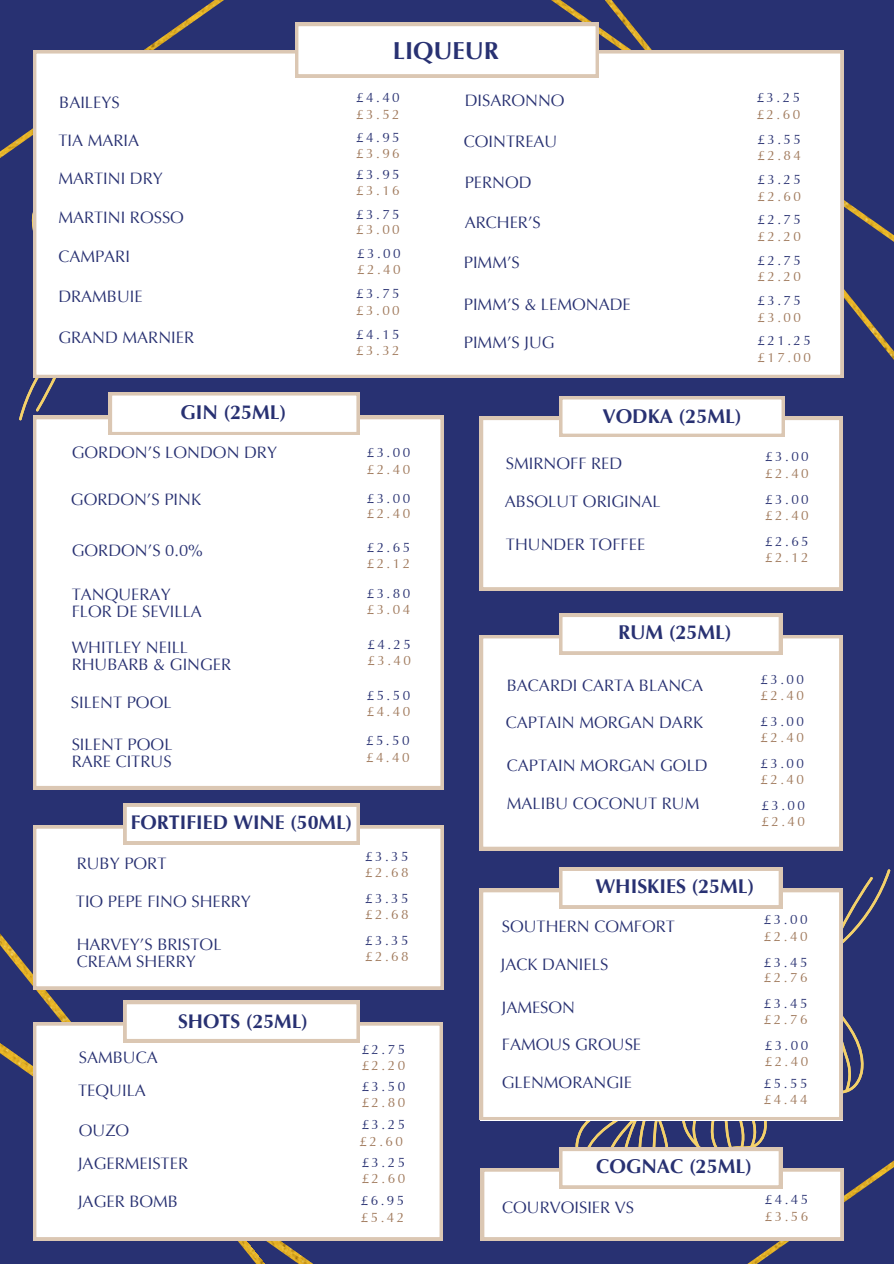
<style>
.page{position:relative;width:894px;height:1264px;background:#fff}
.page>*{position:absolute;margin:0;border:0;box-sizing:border-box;transform-origin:0 0}
.t1{font:700 24.45px "Optima LT Pro";color:#283172}
.t2{font:700 19.95px "Optima LT Pro";color:#283172}
.t3{font:700 19.65px "Optima LT Pro";color:#283172}
.t4{font:16.5px/17px "Optima LT Pro";color:#283172}
.t5{font:13.5px "Optima LT Pro";letter-spacing:.18em;color:#283172}
.t6{font:13.5px "Optima LT Pro";letter-spacing:.18em;color:#9f785a}
</style>
<div class="page">
<div style="left:0;top:0;width:893px;height:1263px;background:#283172"></div>
<img style="left:530px;top:0;width:363px;height:417px">
<svg style="left:0;top:10px;width:404px;height:411px"></svg>
<svg style="left:489px;top:787px;width:404px;height:476px"></svg>
<img style="left:0;top:933px;width:354px;height:330px">
<div style="left:33px;top:50px;width:810px;height:328px;background:#fff"></div>
<svg style="left:295px;top:23px;width:303px;height:54px;background:#faf7f5"></svg>
<div style="left:33px;top:416px;width:410px;height:373px;background:#fff"></div>
<svg style="left:109px;top:392px;width:251px;height:43px;background:#f8f5f1"></svg>
<div style="left:479px;top:417px;width:363px;height:173px;background:#fff"></div>
<div style="left:559px;top:396px;width:225px;height:41px;background:#dbc7b3"></div>
<div style="left:562px;top:399px;width:220px;height:35px;background:#fff"></div>
<div style="left:479px;top:635px;width:363px;height:215px;background:#fff"></div>
<svg style="left:559px;top:613px;width:222px;height:41px;background:#f8f4f0"></svg>
<div style="left:479px;top:889px;width:363px;height:230px;background:#fff"></div>
<svg style="left:559px;top:867px;width:222px;height:41px;background:#f8f4f0"></svg>
<svg style="left:481px;top:1147px;width:362px;height:93px;background:#e8e6e9"></svg>
<div style="left:33px;top:825px;width:410px;height:164px;background:#fff"></div>
<svg style="left:123px;top:803px;width:237px;height:41px;background:#f7f4f0"></svg>
<div style="left:33px;top:1022px;width:410px;height:218px;background:#fff"></div>
<svg style="left:123px;top:1000px;width:237px;height:42px;background:#f7f3ef"></svg>
<h1 class="t1" style="left:393px;top:41px;width:107px">LIQUEUR</h1>
<p class="t4" style="left:59px;top:96px;width:62px">BAILEYS</p>
<p class="t4" style="left:58px;top:133px;width:82px">TIA MARIA</p>
<p class="t4" style="left:58px;top:172px;width:106px">MARTINI DRY</p>
<p class="t5" style="left:356px;top:92px;width:45px">£4.40</p>
<p class="t6" style="left:356px;top:109px;width:45px">£3.52</p>
<p class="t5" style="left:356px;top:132px;width:45px">£4.95</p>
<p class="t6" style="left:356px;top:148px;width:45px">£3.96</p>
<p class="t5" style="left:356px;top:169px;width:45px">£3.95</p>
<p class="t6" style="left:356px;top:185px;width:45px">£3.16</p>
<p class="t4" style="left:58px;top:210px;width:127px">MARTINI ROSSO</p>
<p class="t5" style="left:356px;top:209px;width:45px">£3.75</p>
<p class="t6" style="left:356px;top:224px;width:45px">£3.00</p>
<p class="t4" style="left:58px;top:250px;width:73px">CAMPARI</p>
<p class="t5" style="left:357px;top:248px;width:45px">£3.00</p>
<p class="t6" style="left:357px;top:264px;width:45px">£2.40</p>
<p class="t4" style="left:58px;top:290px;width:86px">DRAMBUIE</p>
<p class="t5" style="left:356px;top:288px;width:45px">£3.75</p>
<p class="t6" style="left:356px;top:305px;width:45px">£3.00</p>
<p class="t4" style="left:58px;top:331px;width:137px">GRAND MARNIER</p>
<p class="t5" style="left:356px;top:329px;width:45px">£4.15</p>
<p class="t6" style="left:356px;top:344px;width:45px">£3.32</p>
<p class="t4" style="left:464px;top:93px;width:101px">DISARONNO</p>
<p class="t5" style="left:756px;top:92px;width:45px">£3.25</p>
<p class="t6" style="left:756px;top:109px;width:45px">£2.60</p>
<p class="t4" style="left:464px;top:135px;width:95px">COINTREAU</p>
<p class="t4" style="left:464px;top:175px;width:68px">PERNOD</p>
<p class="t4" style="left:464px;top:216px;width:78px">ARCHER’S</p>
<p class="t4" style="left:464px;top:256px;width:57px">PIMM’S</p>
<p class="t4" style="left:464px;top:298px;width:168px">PIMM’S &amp; LEMONADE</p>
<p class="t4" style="left:464px;top:335px;width:92px">PIMM’S JUG</p>
<p class="t5" style="left:757px;top:134px;width:45px">£3.55</p>
<p class="t6" style="left:757px;top:150px;width:45px">£2.84</p>
<p class="t5" style="left:757px;top:174px;width:45px">£3.25</p>
<p class="t6" style="left:757px;top:191px;width:45px">£2.60</p>
<p class="t5" style="left:757px;top:214px;width:45px">£2.75</p>
<p class="t6" style="left:757px;top:231px;width:45px">£2.20</p>
<p class="t5" style="left:757px;top:255px;width:45px">£2.75</p>
<p class="t6" style="left:757px;top:271px;width:45px">£2.20</p>
<p class="t5" style="left:757px;top:295px;width:45px">£3.75</p>
<p class="t6" style="left:757px;top:312px;width:45px">£3.00</p>
<p class="t5" style="left:757px;top:335px;width:55px">£21.25</p>
<p class="t6" style="left:757px;top:352px;width:55px">£17.00</p>
<p class="t2" style="left:180px;top:404px;width:107px">GIN (25ML)</p>
<p class="t2" style="left:602px;top:408px;width:141px">VODKA (25ML)</p>
<p class="t4" style="left:72px;top:445px;width:207px">GORDON’S LONDON DRY</p>
<p class="t4" style="left:71px;top:492px;width:132px">GORDON’S PINK</p>
<p class="t4" style="left:72px;top:543px;width:133px">GORDON’S 0.0%</p>
<p class="t5" style="left:366px;top:447px;width:45px">£3.00</p>
<p class="t6" style="left:366px;top:464px;width:45px">£2.40</p>
<p class="t5" style="left:366px;top:493px;width:45px">£3.00</p>
<p class="t6" style="left:366px;top:508px;width:45px">£2.40</p>
<p class="t5" style="left:366px;top:542px;width:45px">£2.65</p>
<p class="t6" style="left:366px;top:558px;width:45px">£2.12</p>
<p class="t4" style="left:506px;top:457px;width:118px">SMIRNOFF RED</p>
<p class="t4" style="left:505px;top:494px;width:157px">ABSOLUT ORIGINAL</p>
<p class="t4" style="left:506px;top:537px;width:141px">THUNDER TOFFEE</p>
<p class="t4" style="left:72px;top:587px;width:132px">TANQUERAY<br>FLOR DE SEVILLA</p>
<p class="t5" style="left:366px;top:588px;width:45px">£3.80</p>
<p class="t6" style="left:366px;top:604px;width:45px">£3.04</p>
<p class="t4" style="left:72px;top:641px;width:161px">WHITLEY NEILL<br>RHUBARB &amp; GINGER</p>
<p class="t5" style="left:367px;top:638px;width:45px">£4.25</p>
<p class="t6" style="left:367px;top:654px;width:45px">£3.40</p>
<p class="t4" style="left:71px;top:695px;width:102px">SILENT POOL</p>
<p class="t5" style="left:366px;top:689px;width:45px">£5.50</p>
<p class="t6" style="left:366px;top:706px;width:45px">£4.40</p>
<p class="t4" style="left:72px;top:737px;width:102px">SILENT POOL<br>RARE CITRUS</p>
<p class="t5" style="left:366px;top:735px;width:45px">£5.50</p>
<p class="t6" style="left:366px;top:751px;width:45px">£4.40</p>
<p class="t3" style="left:131px;top:814px;width:223px">FORTIFIED WINE (50ML)</p>
<p class="t4" style="left:77px;top:857px;width:91px">RUBY PORT</p>
<p class="t4" style="left:76px;top:894px;width:177px">TIO PEPE FINO SHERRY</p>
<p class="t4" style="left:77px;top:937px;width:146px">HARVEY’S BRISTOL<br>CREAM SHERRY</p>
<p class="t5" style="left:365px;top:850px;width:45px">£3.35</p>
<p class="t6" style="left:365px;top:867px;width:45px">£2.68</p>
<p class="t5" style="left:365px;top:893px;width:45px">£3.35</p>
<p class="t6" style="left:365px;top:908px;width:45px">£2.68</p>
<p class="t5" style="left:365px;top:934px;width:45px">£3.35</p>
<p class="t6" style="left:365px;top:950px;width:45px">£2.68</p>
<p class="t3" style="left:178px;top:1013px;width:131px">SHOTS (25ML)</p>
<p class="t4" style="left:78px;top:1043px;width:81px;line-height:32.5px">SAMBUCA<br>TEQUILA</p>
<p class="t4" style="left:78px;top:1115px;width:111px;line-height:33px">OUZO<br>JAGERMEISTER</p>
<p class="t4" style="left:78px;top:1194px;width:101px">JAGER BOMB</p>
<p class="t5" style="left:361px;top:1043px;width:45px">£2.75</p>
<p class="t6" style="left:361px;top:1060px;width:45px">£2.20</p>
<p class="t5" style="left:361px;top:1081px;width:45px">£3.50</p>
<p class="t6" style="left:361px;top:1096px;width:45px">£2.80</p>
<p class="t5" style="left:361px;top:1119px;width:45px">£3.25</p>
<p class="t6" style="left:359px;top:1136px;width:45px">£2.60</p>
<p class="t5" style="left:361px;top:1156px;width:45px">£3.25</p>
<p class="t6" style="left:361px;top:1173px;width:45px">£2.60</p>
<p class="t6" style="left:361px;top:1211px;width:45px">£5.42</p>
<p class="t5" style="left:361px;top:1195px;width:45px">£6.95</p>
<p class="t2" style="left:617px;top:624px;width:115px">RUM (25ML)</p>
<p class="t4" style="left:506px;top:678px;width:198px">BACARDI CARTA BLANCA</p>
<p class="t4" style="left:506px;top:715px;width:199px">CAPTAIN MORGAN DARK</p>
<p class="t4" style="left:506px;top:759px;width:202px">CAPTAIN MORGAN GOLD</p>
<p class="t4" style="left:506px;top:796px;width:194px">MALIBU COCONUT RUM</p>
<p class="t2" style="left:595px;top:877px;width:160px">WHISKIES (25ML)</p>
<p class="t4" style="left:501px;top:919px;width:175px">SOUTHERN COMFORT</p>
<p class="t4" style="left:501px;top:957px;width:109px">JACK DANIELS</p>
<p class="t4" style="left:501px;top:1000px;width:75px">JAMESON</p>
<p class="t4" style="left:501px;top:1038px;width:141px">FAMOUS GROUSE</p>
<p class="t4" style="left:501px;top:1075px;width:132px">GLENMORANGIE</p>
<p class="t2" style="left:596px;top:1158px;width:157px">COGNAC (25ML)</p>
<p class="t4" style="left:502px;top:1200px;width:133px">COURVOISIER VS</p>
<p class="t5" style="left:765px;top:451px;width:45px">£3.00</p>
<p class="t6" style="left:765px;top:468px;width:45px">£2.40</p>
<p class="t5" style="left:765px;top:494px;width:45px">£3.00</p>
<p class="t6" style="left:765px;top:510px;width:45px">£2.40</p>
<p class="t5" style="left:765px;top:535px;width:45px">£2.65</p>
<p class="t6" style="left:765px;top:552px;width:45px">£2.12</p>
<p class="t5" style="left:760px;top:673px;width:45px">£3.00</p>
<p class="t6" style="left:760px;top:690px;width:45px">£2.40</p>
<p class="t5" style="left:760px;top:716px;width:45px">£3.00</p>
<p class="t6" style="left:760px;top:732px;width:45px">£2.40</p>
<p class="t5" style="left:760px;top:757px;width:45px">£3.00</p>
<p class="t6" style="left:760px;top:774px;width:45px">£2.40</p>
<p class="t5" style="left:761px;top:799px;width:45px">£3.00</p>
<p class="t6" style="left:761px;top:816px;width:45px">£2.40</p>
<p class="t5" style="left:763px;top:914px;width:45px">£3.00</p>
<p class="t6" style="left:763px;top:930px;width:45px">£2.40</p>
<p class="t5" style="left:763px;top:956px;width:45px">£3.45</p>
<p class="t6" style="left:763px;top:972px;width:45px">£2.76</p>
<p class="t5" style="left:763px;top:998px;width:45px">£3.45</p>
<p class="t6" style="left:763px;top:1014px;width:45px">£2.76</p>
<p class="t5" style="left:764px;top:1040px;width:45px">£3.00</p>
<p class="t6" style="left:764px;top:1056px;width:45px">£2.40</p>
<p class="t5" style="left:763px;top:1078px;width:45px">£5.55</p>
<p class="t6" style="left:763px;top:1094px;width:45px">£4.44</p>
<p class="t5" style="left:764px;top:1193px;width:45px">£4.45</p>
<p class="t6" style="left:764px;top:1211px;width:45px">£3.56</p>
</div>
